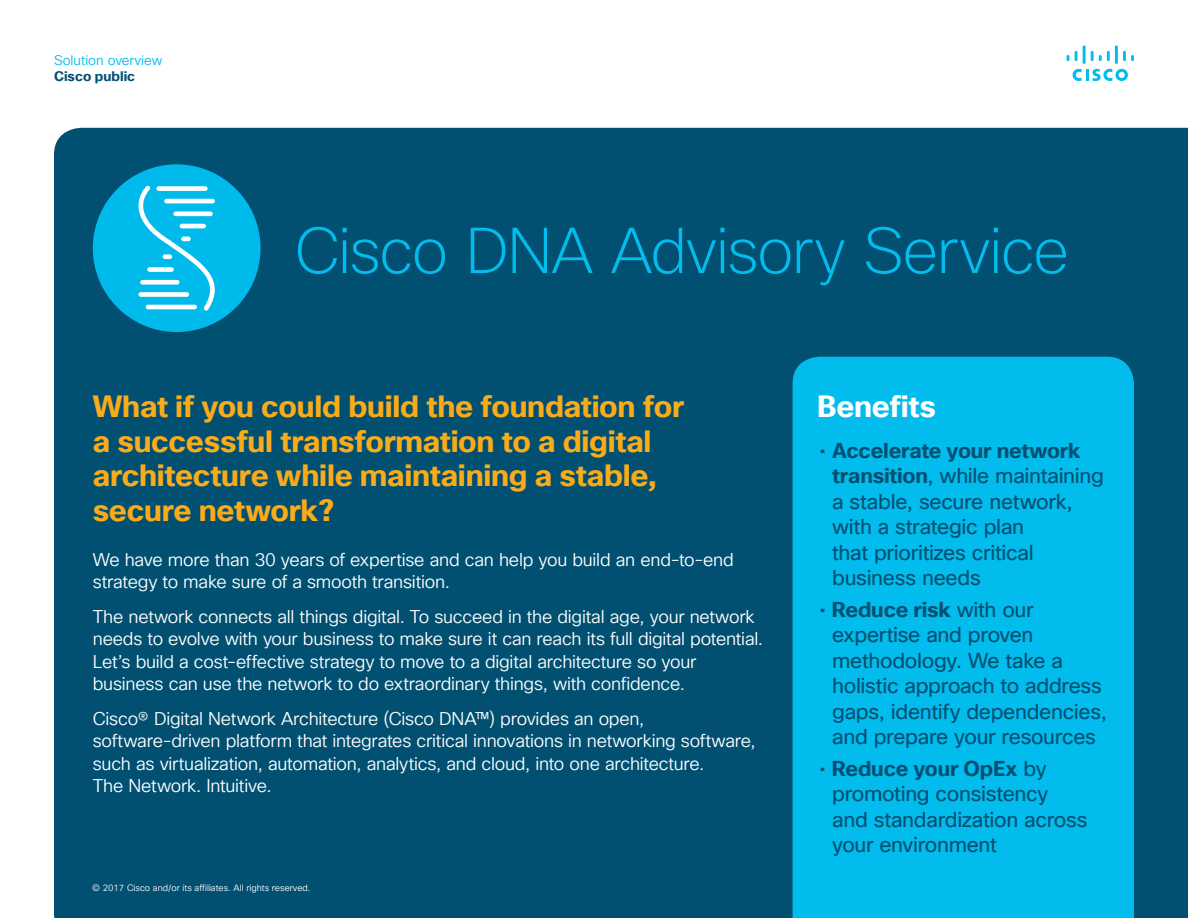
<style>
.page{position:relative;width:1188px;height:918px;background:#fff}
.page>*{position:absolute;margin:0;border:0;box-sizing:border-box;transform-origin:0 0}
.Title_Headline{font:200 63px "Cisco Sans TT";letter-spacing:-.025em;color:#01bcec}
.Intro_Heading{font:700 30px/34.5px "Cisco Sans TT";letter-spacing:-.01em;color:#faab1a}
.Sidebar_Heading_Whit{font:700 30px "Cisco Sans TT";letter-spacing:-.01em;color:#fff}
.t1{font:21px/25.5px "Cisco Sans TT";letter-spacing:-.015em;color:#015072}
.Intro{font:18px/22.5px "Cisco Sans TT Light";letter-spacing:-.015em;color:#fff}
.t2{font:13.5px "Cisco Sans TT Light";color:#01bcec}
.t3{font:700 13.5px "Cisco Sans TT";color:#005073}
.Footer_white{font:9px "Cisco Sans TT Light";color:#fff}
.s1{color:#005073}
.s2{font-weight:700}
</style>
<div class="page">
<svg style="left:1073px;top:69px;width:55px;height:12px"></svg>
<svg style="left:1067px;top:55px;width:2px;height:6px"></svg>
<svg style="left:1075px;top:51px;width:3px;height:10px"></svg>
<hr style="left:1083px;top:45px;width:3px;height:19px;background:#01bcec">
<svg style="left:1091px;top:51px;width:19px;height:10px"></svg>
<hr style="left:1115px;top:45px;width:3px;height:19px;background:#01bcec">
<svg style="left:1123px;top:51px;width:11px;height:10px"></svg>
<div style="left:54px;top:128px;width:1134px;height:790px;background:#015072"></div>
<div style="left:793px;top:357px;width:341px;height:561px;background:#01bcec"></div>
<div style="left:93px;top:164px;width:168px;height:168px;background:#00baeb;border-radius:50%"></div>
<svg style="left:138px;top:186px;width:77px;height:125px"></svg>
<p class="t2" style="left:54px;top:51px;width:110px">Solution overview</p>
<p class="t3" style="left:54px;top:67px;width:83px">Cisco public</p>
<p class="Title_Headline" style="left:295px;top:210px;width:776px">Cisco DNA Advisory Service</p>
<p class="Intro_Heading" style="left:93px;top:390px;width:593px">What if you could build the foundation for a successful transformation to a digital architecture while maintaining a stable, secure network?</p>
<p class="Intro" style="left:93px;top:549px;width:643px">We have more than 30 years of expertise and can help you build an end-to-end strategy to make sure of a smooth transition.</p>
<p class="Intro" style="left:93px;top:606px;width:672px">The network connects all things digital. To succeed in the digital age, your network needs to evolve with your business to make sure it can reach its full digital potential.<br>Let’s build a cost-effective strategy to move to a digital architecture so your business can use the network to do extraordinary things, with confidence.</p>
<p class="Intro" style="left:93px;top:708px;width:664px">Cisco® Digital Network Architecture (Cisco DNA™) provides an open, software-driven platform that integrates critical innovations in networking software, such as virtualization, automation, analytics, and cloud, into one architecture.<br>The Network. Intuitive.</p>
<p class="Footer_white" style="left:92px;top:882px;width:220px">© 2017 Cisco and/or its affiliates. All rights reserved.</p>
<p class="Sidebar_Heading_Whit" style="left:817px;top:387px;width:121px">Benefits</p>
<p class="t1" style="left:832px;top:438px;width:273px;text-indent:-13px"><span class="s1">•</span> <span class="s2">Accelerate your network transition</span>, while maintaining a stable, secure network, with a strategic plan<br>that prioritizes critical business needs</p>
<p class="t1" style="left:832px;top:597px;width:276px;text-indent:-13px"><span class="s1">•</span> <span class="s2">Reduce risk</span> with our expertise and proven methodology. We take a holistic approach to address gaps, identify dependencies, and prepare your resources</p>
<p class="t1" style="left:832px;top:756px;width:257px;text-indent:-13px"><span class="s1">•</span> <span class="s2">Reduce your OpEx</span> by promoting consistency and standardization across your environment</p>
</div>
